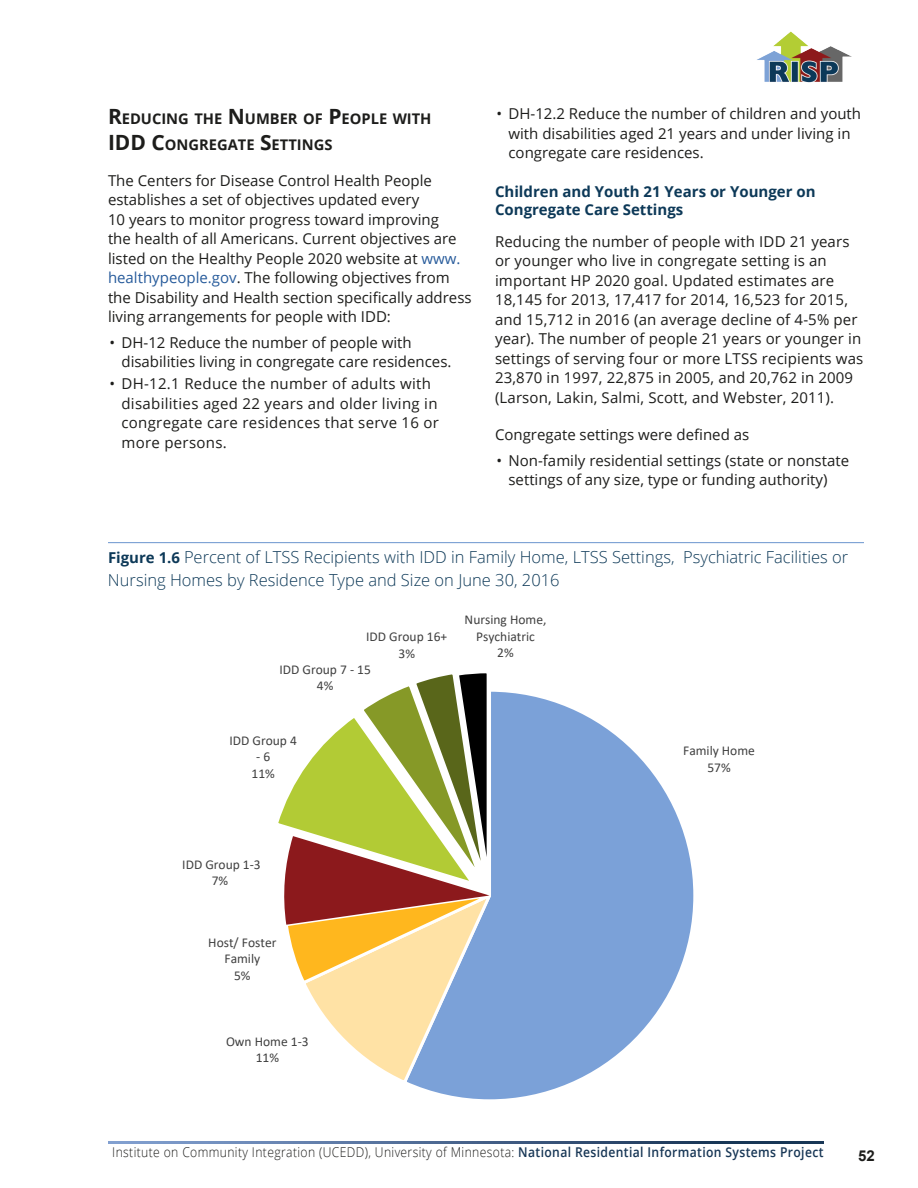
<style>
.page{position:relative;width:918px;height:1188px;background:#fff}
.page>*{position:absolute;margin:0;border:0;box-sizing:border-box;transform-origin:0 0}
.t1{font:300 16.5px/22.5px "Open Sans";color:#0d3958}
.Body_R{font:15px/19.5px "Open Sans";color:#1d1d1b}
.Body_R-2{font:15px/19.5px "Open Sans";letter-spacing:.02em;color:#1d1d1b}
.Heading_4_R{font:700 15px/18px "Open Sans";color:#0d3958}
.t2{font:700 15px "Arial";color:#1d1d1b}
.Heading_2_R{font:700 14.7px/25.5px "Open Sans";color:#1d1d1b}
.t3{font:13.5px/16.5px "Calibri";color:#404040;text-align:center}
.t4{font:300 13.5px "Open Sans";letter-spacing:.03em;color:#1d1d1b;scale:.9 1}
.s1{font-size:21px}
.s2{color:#275b9b}
.s3{font-weight:700;font-size:15px}
.s4{font-weight:600;color:#183756}
</style>
<div class="page">
<img style="left:757px;top:31px;width:95px;height:52px">
<svg style="left:108px;top:1142px;width:716px;height:1px"></svg>
<hr style="left:108px;top:542px;width:756px;height:1px;background:#7ba0d4">
<svg style="left:278px;top:673px;width:416px;height:427px"></svg>
<h2 class="Heading_2_R" style="left:108px;top:106px;width:322px"><span class="s1">R</span>EDUCI NG TH E <span class="s1">N</span> UMBER OF <span class="s1">P</span>EOPLE WITH<br><span class="s1">IDD C</span>ONGREGATE <span class="s1">S</span>ETTI NGS</h2>
<p class="Body_R" style="left:108px;top:170px;width:365px">The Centers for Disease Control Health People establishes a set of objectives updated every<br>10 years to monitor progress toward improving<br>the health of all Americans. Current objectives are listed on the Healthy People 2020 website at <span class="s2">www. healthypeople.gov</span>. The following objectives from the Disability and Health section specifically address living arrangements for people with IDD:</p>
<p class="Body_R" style="left:122px;top:332px;width:332px;text-indent:-12px">• DH-12 Reduce the number of people with disabilities living in congregate care residences.</p>
<p class="Body_R-2" style="left:122px;top:374px;width:319px;text-indent:-12px">• DH-12.1 Reduce the number of adults with disabilities aged 22 years and older living in congregate care residences that serve 16 or more persons.</p>
<p class="Body_R" style="left:508px;top:104px;width:354px;text-indent:-12px">• DH-12.2 Reduce the number of children and youth with disabilities aged 21 years and under living in congregate care residences.</p>
<h4 class="Heading_4_R" style="left:495px;top:182px;width:322px">Children and Youth 21 Years or Younger on<br>Congregate Care Settings</h4>
<p class="Body_R" style="left:495px;top:231px;width:370px">Reducing the number of people with IDD 21 years or younger who live in congregate setting is an important HP 2020 goal. Updated estimates are 18,145 for 2013, 17,417 for 2014, 16,523 for 2015, and 15,712 in 2016 (an average decline of 4-5% per year). The number of people 21 years or younger in settings of serving four or more LTSS recipients was 23,870 in 1997, 22,875 in 2005, and 20,762 in 2009 (Larson, Lakin, Salmi, Scott, and Webster, 2011).</p>
<p class="Body_R" style="left:495px;top:425px;width:256px">Congregate settings were defined as</p>
<p class="Body_R" style="left:508px;top:450px;width:342px;text-indent:-12px">• Non-family residential settings (state or nonstate settings of any size, type or funding authority)</p>
<p class="t1" style="left:108px;top:546px;width:742px"><span class="s3">Figure 1.6</span> Percent of LTSS Recipients with IDD in Family Home, LTSS Settings, Psychiatric Facilities or<br>Nursing Homes by Residence Type and Size on June 30, 2016</p>
<p class="t3" style="left:366px;top:628px;width:83px">IDD Group 16+<br>3%</p>
<p class="t3" style="left:279px;top:660px;width:93px">IDD Group 7 - 15<br>4%</p>
<p class="t3" style="left:229px;top:732px;width:69px">IDD Group 4 -6<br>11%</p>
<p class="t3" style="left:465px;top:611px;width:83px">Nursing Home,<br>Psychiatric<br>2%</p>
<p class="t3" style="left:182px;top:855px;width:80px">IDD Group 1-3<br>7%</p>
<p class="t3" style="left:208px;top:933px;width:70px">Host/ Foster<br>Family<br>5%</p>
<p class="t3" style="left:226px;top:1032px;width:84px">Own Home 1-3<br>11%</p>
<p class="t3" style="left:683px;top:742px;width:73px">Family Home<br>57%</p>
<p class="t4" style="left:112px;top:1143px;width:792px">Institute on Community Integration (UCEDD), University of Minnesota: <span class="s4">National Residential Information Systems Project</span></p>
<p class="t2" style="left:858px;top:1146px;width:18px">52</p>
</div>
